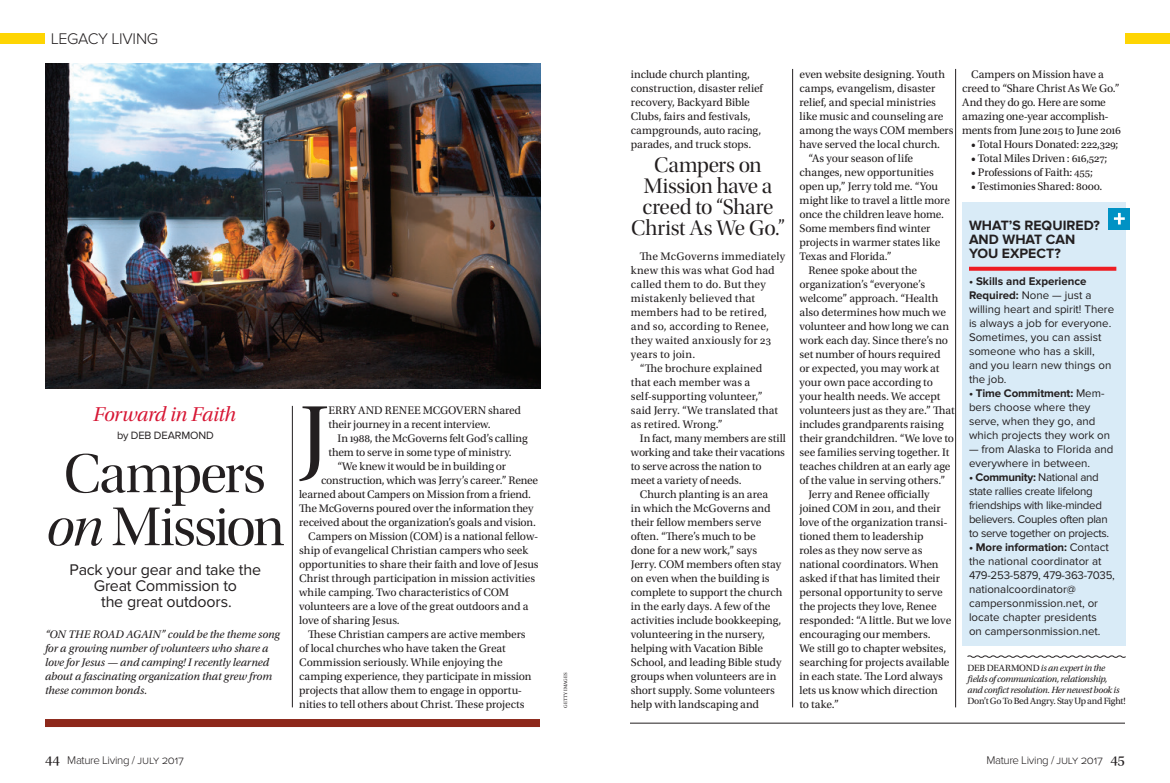
<style>
.page{position:relative;width:1170px;height:783px;background:#fff}
.page>*{position:absolute;margin:0;border:0;box-sizing:border-box;transform-origin:0 0}
.Body_Indent{font:96.3px "Utopia Std Disp";color:#231f20}
.Department_Title_Sma{font:57px/53px "Utopia Std Disp";letter-spacing:-.035em;color:#231f20;text-align:center}
.Pull_Quote_Basic{font:22px/21px "Utopia Std Disp";letter-spacing:-.015em;color:#231f20;text-align:center}
.Department_Name_Lft{font:21px "Utopia Std Subh It";letter-spacing:-.02em;color:#d71634}
.Department_Deck_Ctr{font:16px "Proxima Nova";letter-spacing:-.015em;color:#231f20}
.Department_Section_L{font:300 16px "Proxima Nova";letter-spacing:-.02em;color:#231f20}
.Sidebar_Body{font:700 14px/14px "Proxima Nova";color:#231f20}
.Body_Indent-2{font:11.5px/14px "Utopia Std";letter-spacing:-.01em;color:#231f20}
.t1{font:11.5px/14px "Proxima Nova";color:#231f20}
.Body_Drop_Cap_5{font:italic 11.5px/14px "Utopia Std";letter-spacing:-.01em;color:#231f20}
.Body_Indent-3{font:11.5px/14px "Utopia Std";letter-spacing:.015em;color:#231f20}
.t2{font:11.5px/14px "Proxima Nova";letter-spacing:-.025em;color:#231f20}
.Running_Foot_Mag_Nam{font:300 11.5px "Proxima Nova";letter-spacing:-.03em;color:#231f20}
.Department_Byline_Lf{font:11px "Proxima Nova";letter-spacing:-.01em;color:#231f20}
.Writer_Bio_Text{font:italic 9.5px/11px "Utopia Std";letter-spacing:-.03em;color:#231f20}
.Credit_Lines{font:5px "Utopia Std";letter-spacing:.01em;color:#231f20}
.s1{font-family:"Utopia Std Disp It"}
.s2{font-weight:700}
.s3{font-style:normal}
.s4{font-family:"Utopia Std Subh";font-weight:400;font-size:16px}
</style>
<div class="page">
<img style="left:45px;top:63px;width:495px;height:325px">
<div style="left:0;top:33px;width:44px;height:11px;background:#fed503"></div>
<div style="left:1126px;top:33px;width:44px;height:11px;background:#fed503"></div>
<div style="left:45px;top:719px;width:495px;height:8px;background:#8d281b"></div>
<hr style="left:630px;top:723px;width:495px;height:1px;background:#231f20">
<div style="left:962px;top:202px;width:164px;height:444px;background:#d9ebf7"></div>
<hr style="left:792px;top:69px;width:1px;height:638px;background:#231f20">
<hr style="left:955px;top:69px;width:1px;height:638px;background:#231f20">
<hr style="left:292px;top:406px;width:1px;height:301px;background:#231f20">
<svg style="left:969px;top:267px;width:147px;height:4px"></svg>
<svg style="left:967px;top:655px;width:159px;height:3px"></svg>
<div style="left:1109px;top:208px;width:21px;height:22px;background:#0092c4"></div>
<svg style="left:1114px;top:213px;width:11px;height:11px"></svg>
<p class="Department_Section_L" style="left:51px;top:29px;width:109px">LEGACY LIVING</p>
<p class="Department_Name_Lft" style="left:93px;top:403px;width:144px">Forward in Faith</p>
<p class="Department_Byline_Lf" style="left:117px;top:429px;width:98px">by DEB DEARMOND</p>
<p class="Department_Title_Sma" style="left:46px;top:448px;width:240px">Campers <span class="s1">on</span> Mission</p>
<p class="Department_Deck_Ctr" style="left:70px;top:561px;width:193px">Pack your gear and take the</p>
<p class="Department_Deck_Ctr" style="left:94px;top:577px;width:145px">Great Commission to</p>
<p class="Department_Deck_Ctr" style="left:101px;top:593px;width:132px">the great outdoors.</p>
<p class="Body_Drop_Cap_5" style="left:45px;top:627px;width:236px">“ON THE ROAD AGAIN” could be the theme song for a growing number of volunteers who share a love for Jesus — and camping! I recently learned about a fascinating organization that grew from these common bonds.</p>
<p class="Body_Indent" style="left:300px;top:388px;width:30px">J</p>
<p class="Body_Indent-2" style="left:329px;top:403px;width:194px">ERRY AND RENEE MCGOVERN shared their journey in a recent interview.</p>
<p class="Body_Indent-2" style="left:329px;top:431px;width:201px;text-indent:9px">In 1988, the McGoverns felt God’s calling them to serve in some type of ministry.</p>
<p class="Body_Indent-2" style="left:338px;top:459px;width:170px">“We knew it would be in building or</p>
<p class="Body_Indent-2" style="left:299px;top:473px;width:240px;text-indent:22px">construction, which was Jerry’s career.” Renee learned about Campers on Mission from a friend.<br>The McGoverns poured over the information they received about the organization’s goals and vision.</p>
<p class="Body_Indent-2" style="left:299px;top:529px;width:241px;text-indent:9px">Campers on Mission (COM) is a national fellow&shy;ship of evangelical Christian campers who seek opportunities to share their faith and love of Jesus Christ through participation in mission activities while camping. Two characteristics of COM volunteers are a love of the great outdoors and a love of sharing Jesus.</p>
<p class="Body_Indent-2" style="left:299px;top:627px;width:234px;text-indent:9px">These Christian campers are active members of local churches who have taken the Great Commission seriously. While enjoying the camping experience, they participate in mission projects that allow them to engage in opportu&shy;nities to tell others about Christ. These projects</p>
<p class="Credit_Lines" style="left:563px;top:708px;width:37px;rotate:-90deg">GETTY IMAGES</p>
<p class="Body_Indent-2" style="left:631px;top:67px;width:133px">include church planting, construction, disaster relief recovery, Backyard Bible<br>Clubs, fairs and festivals, campgrounds, auto racing, parades, and truck stops.</p>
<p class="Pull_Quote_Basic" style="left:631px;top:155px;width:155px">Campers on<br>Mission have a creed to “Share<br>Christ As We Go.”</p>
<p class="Body_Indent-3" style="left:631px;top:249px;width:156px;text-indent:9px">The McGoverns immediately knew this was what God had called them to do. But they mistakenly believed that members had to be retired, and so, according to Renee, they waited anxiously for 23 years to join.</p>
<p class="Body_Indent-2" style="left:631px;top:361px;width:149px;text-indent:9px">“The brochure explained that each member was a self-supporting volunteer,” said Jerry. “We translated that as retired. Wrong.”</p>
<p class="Body_Indent-2" style="left:631px;top:431px;width:157px;text-indent:9px">In fact, many members are still working and take their vacations to serve across the nation to meet a variety of needs.</p>
<p class="Body_Indent-2" style="left:631px;top:487px;width:153px;text-indent:9px">Church planting is an area<br>in which the McGoverns and their fellow members serve often. “There’s much to be done for a new work,” says<br>Jerry. COM members often stay on even when the building is complete to support the church in the early days. A few of the activities include bookkeeping, volunteering in the nursery, helping with Vacation Bible<br>School, and leading Bible study groups when volunteers are in short supply. Some volunteers help with landscaping and</p>
<p class="Body_Indent-2" style="left:800px;top:67px;width:156px">even website designing. Youth camps, evangelism, disaster relief, and special ministries like music and counseling are among the ways COM members have served the local church.</p>
<p class="Body_Indent-2" style="left:800px;top:151px;width:152px;text-indent:9px">“As your season of life changes, new opportunities open up,” Jerry told me. “You might like to travel a little more once the children leave home.<br>Some members find winter projects in warmer states like<br>Texas and Florida.”</p>
<p class="Body_Indent-2" style="left:800px;top:263px;width:157px;text-indent:9px">Renee spoke about the organization’s “everyone’s welcome” approach. “Health also determines how much we volunteer and how long we can work each day. Since there’s no set number of hours required<br>or expected, you may work at your own pace according to your health needs. We accept volunteers just as they are.” That includes grandparents raising their grandchildren. “We love to see families serving together. It teaches children at an early age of the value in serving others.”</p>
<p class="Body_Indent-2" style="left:800px;top:487px;width:153px;text-indent:9px">Jerry and Renee officially joined COM in 2011, and their love of the organization transi&shy;tioned them to leadership<br>roles as they now serve as national coordinators. When asked if that has limited their personal opportunity to serve the projects they love, Renee responded: “A little. But we love encouraging our members.<br>We still go to chapter websites, searching for projects available in each state. The Lord always lets us know which direction<br>to take.”</p>
<p class="Body_Indent-2" style="left:962px;top:67px;width:160px;text-indent:9px">Campers on Mission have a creed to “Share Christ As We Go.”<br>And they do go. Here are some amazing one-year accomplish&shy;ments from June 2015 to June 2016</p>
<p class="Body_Indent-2" style="left:971px;top:137px;width:149px">• Total Hours Donated: 222,329;</p>
<p class="Body_Indent-2" style="left:971px;top:151px;width:138px">• Total Miles Driven : 616,527;</p>
<p class="Body_Indent-2" style="left:971px;top:165px;width:123px">• Professions of Faith: 455;</p>
<p class="Body_Indent-2" style="left:971px;top:179px;width:133px">• Testimonies Shared: 8000.</p>
<p class="Sidebar_Body" style="left:969px;top:218px;width:132px">WHAT’S REQUIRED?<br>AND WHAT CAN<br>YOU EXPECT?</p>
<p class="t1" style="left:969px;top:275px;width:147px"><span class="s2">• Skills and Experience<br>Required:</span> None — just a willing heart and spirit! There is always a job for everyone.<br>Sometimes, you can assist someone who has a skill, and you learn new things on the job.</p>
<p class="t1" style="left:969px;top:387px;width:143px"><span class="s2">• Time Commitment:</span> Mem&shy;bers choose where they serve, when they go, and which projects they work on</p>
<p class="t1" style="left:969px;top:443px;width:146px">— from Alaska to Florida and everywhere in between.</p>
<p class="t2" style="left:969px;top:471px;width:142px"><span class="s2">• Community:</span> National and state rallies create lifelong friendships with like-minded believers. Couples often plan to serve together on projects.</p>
<p class="t1" style="left:969px;top:541px;width:147px"><span class="s2">• More information:</span> Contact the national coordinator at<br>479-253-5879, 479-363-7035, nationalcoordinator@ campersonmission.net, or locate chapter presidents<br>on campersonmission.net.</p>
<p class="Writer_Bio_Text" style="left:968px;top:663px;width:160px"><span class="s3">DEB DEARMOND</span> is an expert in the fields of communication, relationship,<br>and confict resolution. Her newest book is <span class="s3">Don’t Go To Bed Angry. Stay Up and Fight!</span></p>
<p class="Running_Foot_Mag_Nam" style="left:45px;top:754px;width:140px"><span class="s4">44</span> Mature Living / july 2017</p>
<p class="Running_Foot_Mag_Nam" style="left:986px;top:754px;width:140px">Mature Living / july 2017 <span class="s4">45</span></p>
</div>
